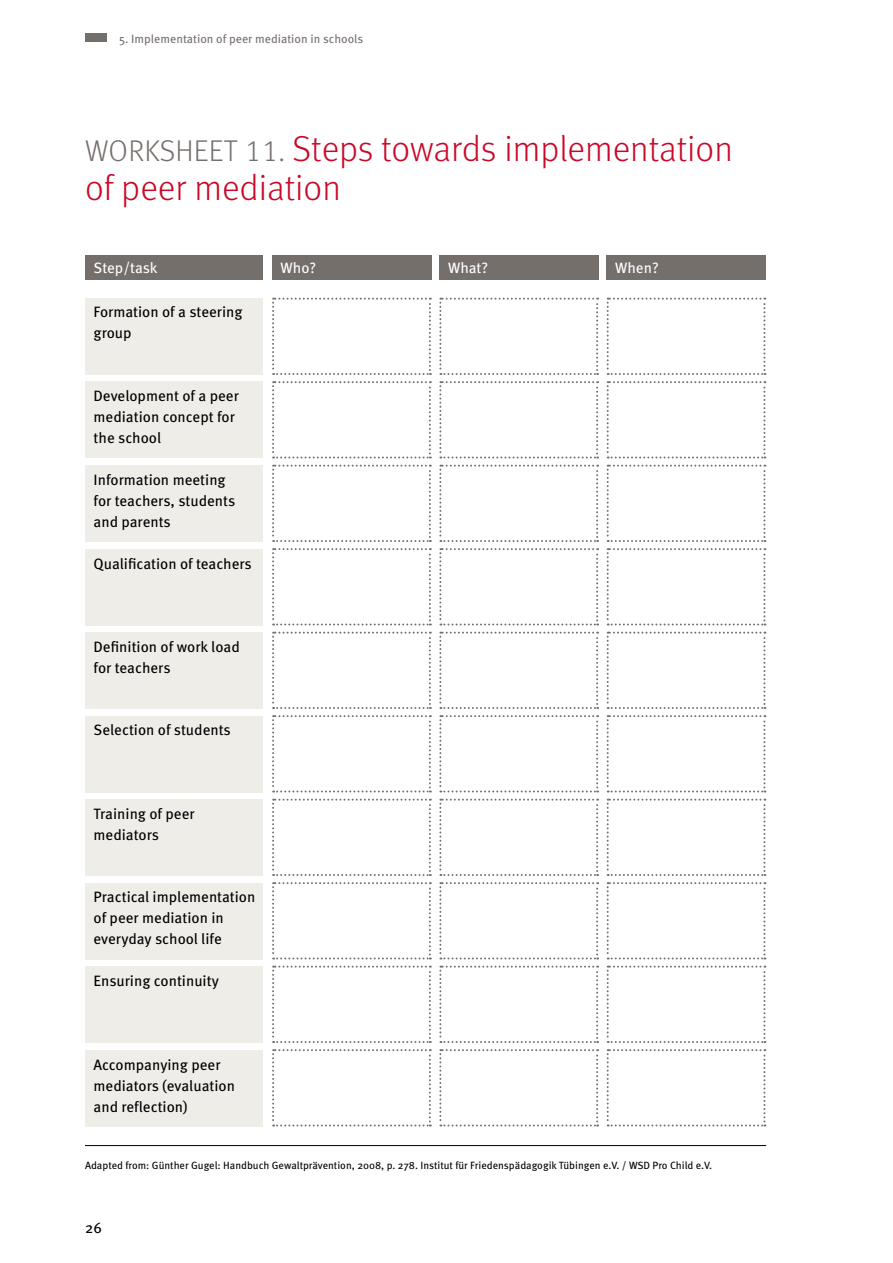
<style>
.page{position:relative;width:893px;height:1263px;background:#fff}
.page>*{position:absolute;margin:0;border:0;box-sizing:border-box;transform-origin:0 0}
.t1{font:300 36px/39px "Meta Pro";color:#c80828}
.t2{font:15px/21px "Meta Pro";color:#000}
.t3{font:15px "Meta Pro";color:#fff}
.t4{font:12px "Meta Pro";color:#756f6c}
.t5{font:10.5px "Meta Pro";color:#000}
.s1{font-size:30px;color:#756f6c}
</style>
<div class="page">
<div style="left:85px;top:34px;width:21px;height:8px;background:#756f6c"></div>
<div style="left:85px;top:255px;width:177px;height:24px;background:#756f6c"></div>
<div style="left:272px;top:255px;width:160px;height:24px;background:#756f6c"></div>
<div style="left:440px;top:255px;width:159px;height:24px;background:#756f6c"></div>
<div style="left:607px;top:255px;width:159px;height:24px;background:#756f6c"></div>
<div style="left:85px;top:298px;width:177px;height:77px;background:#efede8"></div>
<div style="left:85px;top:465px;width:177px;height:77px;background:#efede8"></div>
<div style="left:85px;top:549px;width:177px;height:77px;background:#efede8"></div>
<div style="left:85px;top:632px;width:177px;height:77px;background:#efede8"></div>
<div style="left:85px;top:381px;width:177px;height:77px;background:#efede8"></div>
<div style="left:85px;top:799px;width:177px;height:77px;background:#efede8"></div>
<div style="left:85px;top:883px;width:177px;height:77px;background:#efede8"></div>
<div style="left:85px;top:715px;width:177px;height:77px;background:#efede8"></div>
<div style="left:85px;top:966px;width:177px;height:77px;background:#efede8"></div>
<div style="left:85px;top:1050px;width:177px;height:77px;background:#efede8"></div>
<svg style="left:272px;top:298px;width:159px;height:77px"></svg>
<svg style="left:439px;top:298px;width:159px;height:77px"></svg>
<svg style="left:607px;top:298px;width:158px;height:77px"></svg>
<svg style="left:272px;top:381px;width:159px;height:77px"></svg>
<svg style="left:439px;top:381px;width:159px;height:77px"></svg>
<svg style="left:607px;top:381px;width:158px;height:77px"></svg>
<svg style="left:272px;top:465px;width:159px;height:77px"></svg>
<svg style="left:439px;top:465px;width:159px;height:77px"></svg>
<svg style="left:607px;top:465px;width:158px;height:77px"></svg>
<svg style="left:272px;top:548px;width:159px;height:77px"></svg>
<svg style="left:439px;top:548px;width:159px;height:77px"></svg>
<svg style="left:607px;top:548px;width:158px;height:77px"></svg>
<svg style="left:272px;top:632px;width:159px;height:77px"></svg>
<svg style="left:439px;top:632px;width:159px;height:77px"></svg>
<svg style="left:607px;top:632px;width:158px;height:77px"></svg>
<svg style="left:272px;top:715px;width:159px;height:77px"></svg>
<svg style="left:439px;top:715px;width:159px;height:77px"></svg>
<svg style="left:607px;top:715px;width:158px;height:77px"></svg>
<svg style="left:272px;top:799px;width:159px;height:77px"></svg>
<svg style="left:439px;top:799px;width:159px;height:77px"></svg>
<svg style="left:607px;top:799px;width:158px;height:77px"></svg>
<svg style="left:272px;top:882px;width:159px;height:77px"></svg>
<svg style="left:439px;top:882px;width:159px;height:77px"></svg>
<svg style="left:607px;top:882px;width:158px;height:77px"></svg>
<svg style="left:272px;top:966px;width:159px;height:77px"></svg>
<svg style="left:439px;top:966px;width:159px;height:77px"></svg>
<svg style="left:607px;top:966px;width:158px;height:77px"></svg>
<svg style="left:272px;top:1049px;width:159px;height:77px"></svg>
<svg style="left:439px;top:1049px;width:159px;height:77px"></svg>
<svg style="left:607px;top:1049px;width:158px;height:77px"></svg>
<hr style="left:85px;top:1145px;width:681px;height:1px;background:#000">
<p class="t4" style="left:119px;top:29px;width:246px">5. Implementation of peer mediation in schools</p>
<h1 class="t1" style="left:85px;top:127px;width:649px"><span class="s1">Worksheet 11.</span> Steps towards implementation of peer mediation</h1>
<p class="t3" style="left:94px;top:256px;width:66px">Step/task</p>
<p class="t3" style="left:281px;top:256px;width:37px">Who?</p>
<p class="t3" style="left:448px;top:256px;width:42px">What?</p>
<p class="t3" style="left:615px;top:256px;width:45px">When?</p>
<p class="t2" style="left:94px;top:301px;width:151px">Formation of a steering group</p>
<p class="t2" style="left:94px;top:384px;width:147px">Development of a peer mediation concept for the school</p>
<p class="t2" style="left:94px;top:468px;width:143px">Information meeting for teachers, students and parents</p>
<p class="t2" style="left:94px;top:552px;width:160px">Qualification of teachers</p>
<p class="t2" style="left:94px;top:635px;width:148px">Definition of work load for teachers</p>
<p class="t2" style="left:94px;top:719px;width:139px">Selection of students</p>
<p class="t2" style="left:94px;top:802px;width:103px">Training of peer mediators</p>
<p class="t2" style="left:94px;top:886px;width:163px">Practical implementation of peer mediation in everyday school life</p>
<p class="t2" style="left:94px;top:969px;width:127px">Ensuring continuity</p>
<p class="t2" style="left:94px;top:1053px;width:143px">Accompanying peer mediators (evaluation and reflection)</p>
<p class="t5" style="left:85px;top:1157px;width:629px">Adapted from: Günther Gugel: Handbuch Gewaltprävention, 2008, p. 278. Institut für Friedenspädagogik Tübingen e.V. / WSD Pro Child e.V.</p>
<p class="t2" style="left:85px;top:1216px;width:18px">26</p>
</div>
